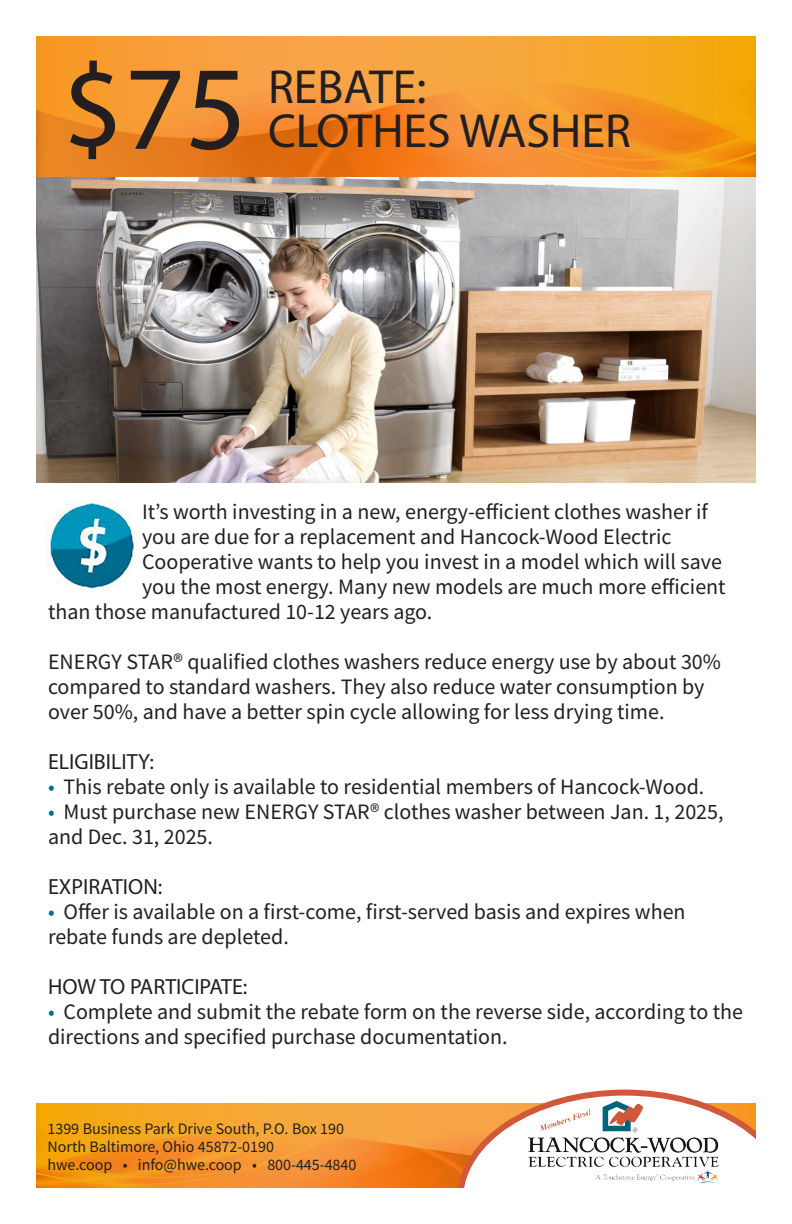
<style>
.page{position:relative;width:792px;height:1224px;background:#fff}
.page>*{position:absolute;margin:0;border:0;box-sizing:border-box;transform-origin:0 0}
.t1{font:120px "Myriad Pro";color:#231f20}
.t2{font:48px "Myriad Pro";color:#231f20}
.t3{font:22px/25px "Source Sans Pro";color:#231f20}
.t4{font:22px "Myriad Pro";color:#231f20}
.t5{font:16px "Source Sans Pro";letter-spacing:-.005em;color:#231f20}
.s1{color:#006c8c}
</style>
<div class="page">
<img style="left:36px;top:36px;width:720px;height:446px">
<img style="left:36px;top:1104px;width:421px;height:84px">
<svg style="left:457px;top:1090px;width:299px;height:98px"></svg>
<img style="left:518px;top:1092px;width:210px;height:96px">
<img style="left:47px;top:502px;width:89px;height:88px">
<p class="t1" style="left:62px;top:35px;width:186px">$75</p>
<p class="t2" style="left:268px;top:57px;width:160px">REBATE:</p>
<p class="t2" style="left:268px;top:101px;width:365px">CLOTHES WASHER</p>
<p class="t3" style="left:142px;top:499px;width:567px">It’s worth investing in a new, energy-efficient clothes washer if</p>
<p class="t3" style="left:142px;top:524px;width:531px">you are due for a replacement and Hancock-Wood Electric</p>
<p class="t3" style="left:142px;top:549px;width:581px">Cooperative wants to help you invest in a model which will save</p>
<p class="t3" style="left:142px;top:574px;width:585px">you the most energy. Many new models are much more efficient</p>
<p class="t3" style="left:48px;top:599px;width:386px">than those manufactured 10-12 years ago.</p>
<p class="t3" style="left:48px;top:649px;width:675px">ENERGY STAR® qualified clothes washers reduce energy use by about 30% compared to standard washers. They also reduce water consumption by over 50%, and have a better spin cycle allowing for less drying time.</p>
<p class="t4" style="left:48px;top:748px;width:108px">ELIGIBILITY:</p>
<p class="t3" style="left:48px;top:774px;width:658px"><span class="s1">•</span> This rebate only is available to residential members of Hancock-Wood.</p>
<p class="t3" style="left:48px;top:799px;width:677px"><span class="s1">•</span> Must purchase new ENERGY STAR® clothes washer between Jan. 1, 2025, and Dec. 31, 2025.</p>
<p class="t4" style="left:48px;top:873px;width:116px">EXPIRATION:</p>
<p class="t3" style="left:48px;top:899px;width:639px"><span class="s1">•</span> Offer is available on a first-come, first-served basis and expires when rebate funds are depleted.</p>
<p class="t4" style="left:48px;top:973px;width:201px">HOW TO PARTICIPATE:</p>
<p class="t3" style="left:48px;top:999px;width:697px"><span class="s1">•</span> Complete and submit the rebate form on the reverse side, according to the directions and specified purchase documentation.</p>
<p class="t5" style="left:48px;top:1119px;width:298px">1399 Business Park Drive South, P.O. Box 190</p>
<p class="t5" style="left:48px;top:1137px;width:228px">North Baltimore, Ohio 45872-0190</p>
<p class="t5" style="left:48px;top:1155px;width:310px">hwe.coop • info@hwe.coop • 800-445-4840</p>
</div>
